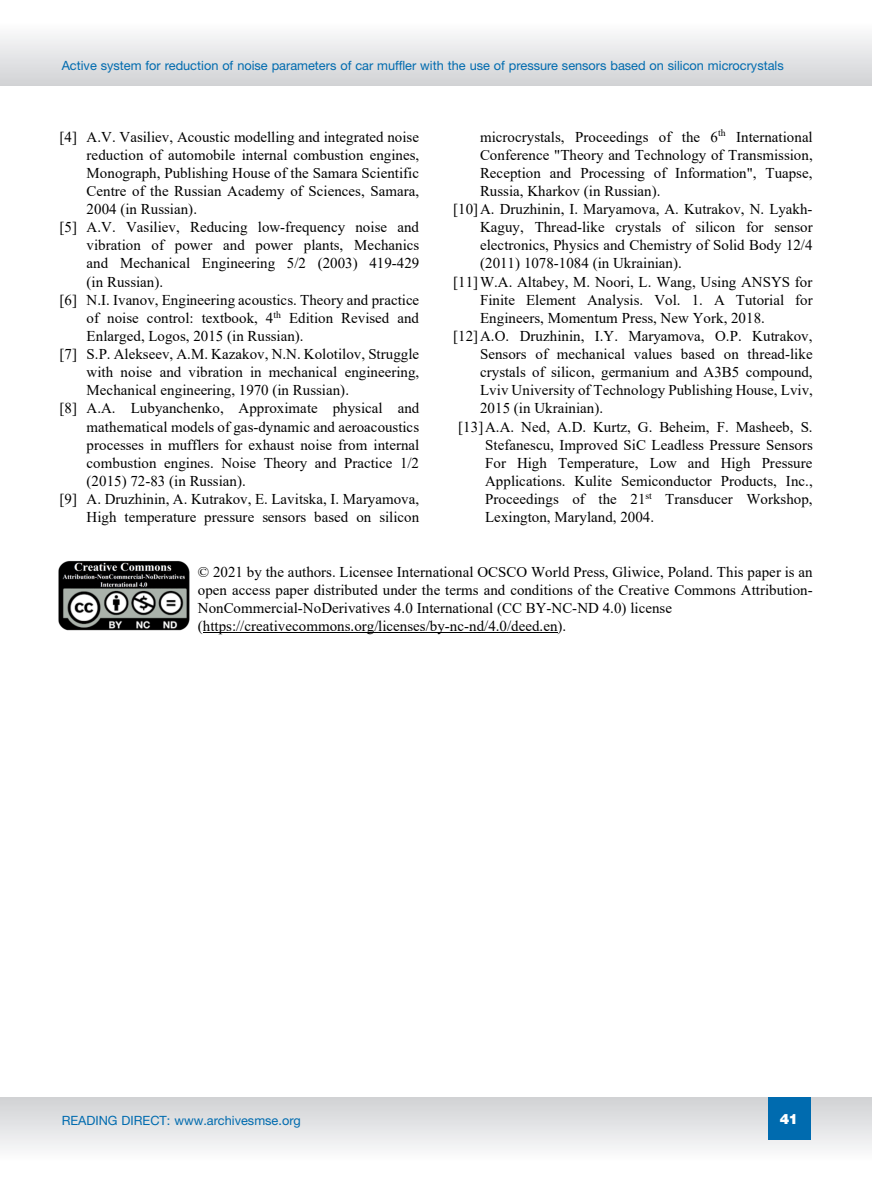
<style>
.page{position:relative;width:872px;height:1191px;background:#fff}
.page>*{position:absolute;margin:0;border:0;box-sizing:border-box;transform-origin:0 0}
.t1{font:15px/18px "Times New Roman";letter-spacing:.005em;color:#000}
.t2{font:900 14.25px "Helvetica Neue LT Pro";color:#fff}
.t3{font:12.75px "Helvetica Neue LT Pro";color:#006baf}
</style>
<div class="page">
<svg style="left:0;top:35px;width:872px;height:50px"></svg>
<svg style="left:0;top:1097px;width:872px;height:52px"></svg>
<div style="left:767px;top:1097px;width:43px;height:43px;background:#006baf"></div>
<hr style="left:203px;top:632px;width:354px;height:1px;background:#000">
<img style="left:59px;top:561px;width:130px;height:70px">
<p class="t3" style="left:62px;top:57px;width:723px">Active system for reduction of noise parameters of car muffler with the use of pressure sensors based on silicon microcrystals</p>
<p class="t1" style="left:60px;top:127px;width:361px">[4] A.V. Vasiliev, Acoustic modelling and integrated noise</p>
<p class="t1" style="left:87px;top:145px;width:334px">reduction of automobile internal combustion engines,</p>
<p class="t1" style="left:87px;top:163px;width:334px">Monograph, Publishing House of the Samara Scientific</p>
<p class="t1" style="left:87px;top:182px;width:334px">Centre of the Russian Academy of Sciences, Samara,</p>
<p class="t1" style="left:87px;top:200px;width:112px">2004 (in Russian).</p>
<p class="t1" style="left:60px;top:218px;width:361px">[5] A.V. Vasiliev, Reducing low-frequency noise and</p>
<p class="t1" style="left:87px;top:236px;width:334px">vibration of power and power plants, Mechanics</p>
<p class="t1" style="left:87px;top:254px;width:334px">and Mechanical Engineering 5/2 (2003) 419-429</p>
<p class="t1" style="left:87px;top:272px;width:78px">(in Russian).</p>
<p class="t1" style="left:60px;top:290px;width:361px">[6] N.I. Ivanov, Engineering acoustics. Theory and practice</p>
<p class="t1" style="left:87px;top:308px;width:334px">of noise control: textbook, 4<sup>th</sup> Edition Revised and</p>
<p class="t1" style="left:87px;top:326px;width:218px">Enlarged, Logos, 2015 (in Russian).</p>
<p class="t1" style="left:60px;top:344px;width:361px">[7] S.P. Alekseev, A.M. Kazakov, N.N. Kolotilov, Struggle</p>
<p class="t1" style="left:87px;top:363px;width:334px">with noise and vibration in mechanical engineering,</p>
<p class="t1" style="left:87px;top:381px;width:264px">Mechanical engineering, 1970 (in Russian).</p>
<p class="t1" style="left:60px;top:399px;width:361px">[8] A.A. Lubyanchenko, Approximate physical and</p>
<p class="t1" style="left:87px;top:417px;width:334px">mathematical models of gas-dynamic and aeroacoustics</p>
<p class="t1" style="left:87px;top:435px;width:334px">processes in mufflers for exhaust noise from internal</p>
<p class="t1" style="left:87px;top:453px;width:334px">combustion engines. Noise Theory and Practice 1/2</p>
<p class="t1" style="left:87px;top:471px;width:161px">(2015) 72-83 (in Russian).</p>
<p class="t1" style="left:60px;top:489px;width:361px">[9] A. Druzhinin, A. Kutrakov, E. Lavitska, I. Maryamova,</p>
<p class="t1" style="left:87px;top:508px;width:334px">High temperature pressure sensors based on silicon</p>
<p class="t1" style="left:480px;top:127px;width:334px">microcrystals, Proceedings of the 6<sup>th</sup> International</p>
<p class="t1" style="left:480px;top:145px;width:334px">Conference "Theory and Technology of Transmission,</p>
<p class="t1" style="left:480px;top:163px;width:334px">Reception and Processing of Information", Tuapse,</p>
<p class="t1" style="left:480px;top:182px;width:182px">Russia, Kharkov (in Russian).</p>
<p class="t1" style="left:453px;top:200px;width:361px">[10]A. Druzhinin, I. Maryamova, A. Kutrakov, N. Lyakh-</p>
<p class="t1" style="left:480px;top:218px;width:334px">Kaguy, Thread-like crystals of silicon for sensor</p>
<p class="t1" style="left:480px;top:236px;width:334px">electronics, Physics and Chemistry of Solid Body 12/4</p>
<p class="t1" style="left:480px;top:254px;width:203px">(2011) 1078-1084 (in Ukrainian).</p>
<p class="t1" style="left:453px;top:272px;width:361px">[11]W.A. Altabey, M. Noori, L. Wang, Using ANSYS for</p>
<p class="t1" style="left:480px;top:290px;width:334px">Finite Element Analysis. Vol. 1. A Tutorial for</p>
<p class="t1" style="left:480px;top:308px;width:286px">Engineers, Momentum Press, New York, 2018.</p>
<p class="t1" style="left:453px;top:326px;width:361px">[12]A.O. Druzhinin, I.Y. Maryamova, O.P. Kutrakov,</p>
<p class="t1" style="left:480px;top:344px;width:334px">Sensors of mechanical values based on thread-like</p>
<p class="t1" style="left:480px;top:363px;width:334px">crystals of silicon, germanium and А3В5 compound,</p>
<p class="t1" style="left:480px;top:381px;width:334px">Lviv University of Technology Publishing House, Lviv,</p>
<p class="t1" style="left:480px;top:399px;width:125px">2015 (in Ukrainian).</p>
<p class="t1" style="left:458px;top:417px;width:356px">[13]A.A. Ned, A.D. Kurtz, G. Beheim, F. Masheeb, S.</p>
<p class="t1" style="left:485px;top:435px;width:329px">Stefanescu, Improved SiC Leadless Pressure Sensors</p>
<p class="t1" style="left:485px;top:453px;width:329px">For High Temperature, Low and High Pressure</p>
<p class="t1" style="left:485px;top:471px;width:329px">Applications. Kulite Semiconductor Products, Inc.,</p>
<p class="t1" style="left:485px;top:489px;width:329px">Proceedings of the 21<sup>st</sup> Transducer Workshop,</p>
<p class="t1" style="left:485px;top:508px;width:170px">Lexington, Maryland, 2004.</p>
<p class="t1" style="left:198px;top:562px;width:616px">© 2021 by the authors. Licensee International OCSCO World Press, Gliwice, Poland. This paper is an open access paper distributed under the terms and conditions of the Creative Commons Attribution-NonCommercial-NoDerivatives 4.0 International (CC BY-NC-ND 4.0) license (https://creativecommons.org/licenses/by-nc-nd/4.0/deed.en).</p>
<p class="t3" style="left:62px;top:1112px;width:241px">READING DIRECT: www.archivesmse.org</p>
<p class="t2" style="left:780px;top:1110px;width:20px">41</p>
</div>
